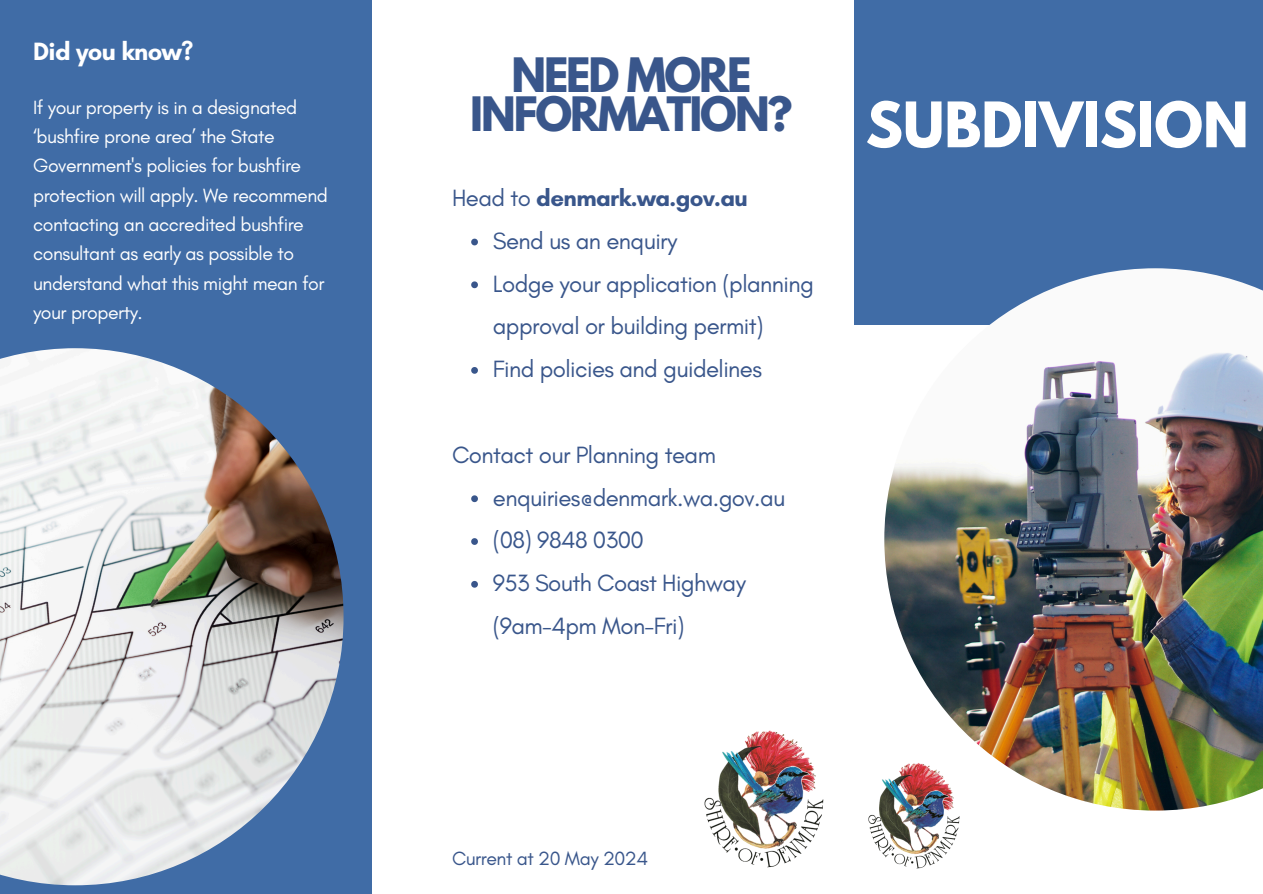
<style>
.page{position:relative;width:1263px;height:894px;background:#fff}
.page>*{position:absolute;margin:0;border:0;box-sizing:border-box;transform-origin:0 0}
.t1{font:700 55.5px "League Spartan";color:#fff}
.t2{font:700 42px "League Spartan";letter-spacing:-.05em;color:#39568b}
.t3{font:700 25.5px "Glacial Indifference";letter-spacing:-.025em;color:#fff}
.t4{font:24px/42.8px "Glacial Indifference";letter-spacing:-.025em;color:#39568b}
.t5{font:700 24px "Glacial Indifference";letter-spacing:-.025em;color:#39568b}
.t6{font:19.5px/29.2px "Glacial Indifference";letter-spacing:-.025em;color:#fff}
.t7{font:19.5px "Glacial Indifference";letter-spacing:-.025em;color:#39568b}
.s1{font-weight:400}
</style>
<div class="page">
<div style="left:0;top:0;width:372px;height:893px;background:#406ca6"></div>
<img style="left:704px;top:730px;width:119px;height:137px">
<div style="left:854px;top:0;width:409px;height:325px;background:#406ca6"></div>
<img style="left:868px;top:779px;width:91px;height:89px">
<img style="left:884px;top:268px;width:379px;height:542px">
<img style="left:0;top:348px;width:344px;height:537px">
<svg style="left:471px;top:238px;width:7px;height:7px"></svg>
<svg style="left:471px;top:281px;width:7px;height:7px"></svg>
<svg style="left:471px;top:367px;width:7px;height:6px"></svg>
<svg style="left:471px;top:495px;width:7px;height:7px"></svg>
<svg style="left:471px;top:538px;width:7px;height:6px"></svg>
<svg style="left:471px;top:581px;width:7px;height:6px"></svg>
<p class="t3" style="left:33px;top:36px;width:162px">Did you know?</p>
<h5 class="t6" style="left:33px;top:92px;width:296px">If your property is in a designated ‘bushfire prone area’ the State<br>Government's policies for bushfire protection will apply. We recommend contacting an accredited bushfire consultant as early as possible to understand what this might mean for your property.</h5>
<p class="t1" style="left:866px;top:97px;width:385px">SUBDIVISION</p>
<p class="t2" style="left:511px;top:54px;width:242px">NEED MORE</p>
<h3 class="t2" style="left:470px;top:93px;width:324px">INFORMATION?</h3>
<p class="t5" style="left:452px;top:183px;width:297px"><span class="s1">Head to</span> denmark.wa.gov.au</p>
<p class="t4" style="left:493px;top:219px;width:186px">Send us an enquiry</p>
<h5 class="t4" style="left:493px;top:262px;width:322px">Lodge your application (planning approval or building permit)</h5>
<p class="t4" style="left:493px;top:347px;width:271px">Find policies and guidelines</p>
<p class="t4" style="left:452px;top:433px;width:265px">Contact our Planning team</p>
<p class="t4" style="left:493px;top:475px;width:294px">enquiries@denmark.wa.gov.au</p>
<h6 class="t4" style="left:493px;top:518px;width:153px">(08) 9848 0300</h6>
<p class="t4" style="left:493px;top:561px;width:255px">953 South Coast Highway (9am-4pm Mon-Fri)</p>
<p class="t7" style="left:452px;top:845px;width:198px">Current at 20 May 2024</p>
</div>
